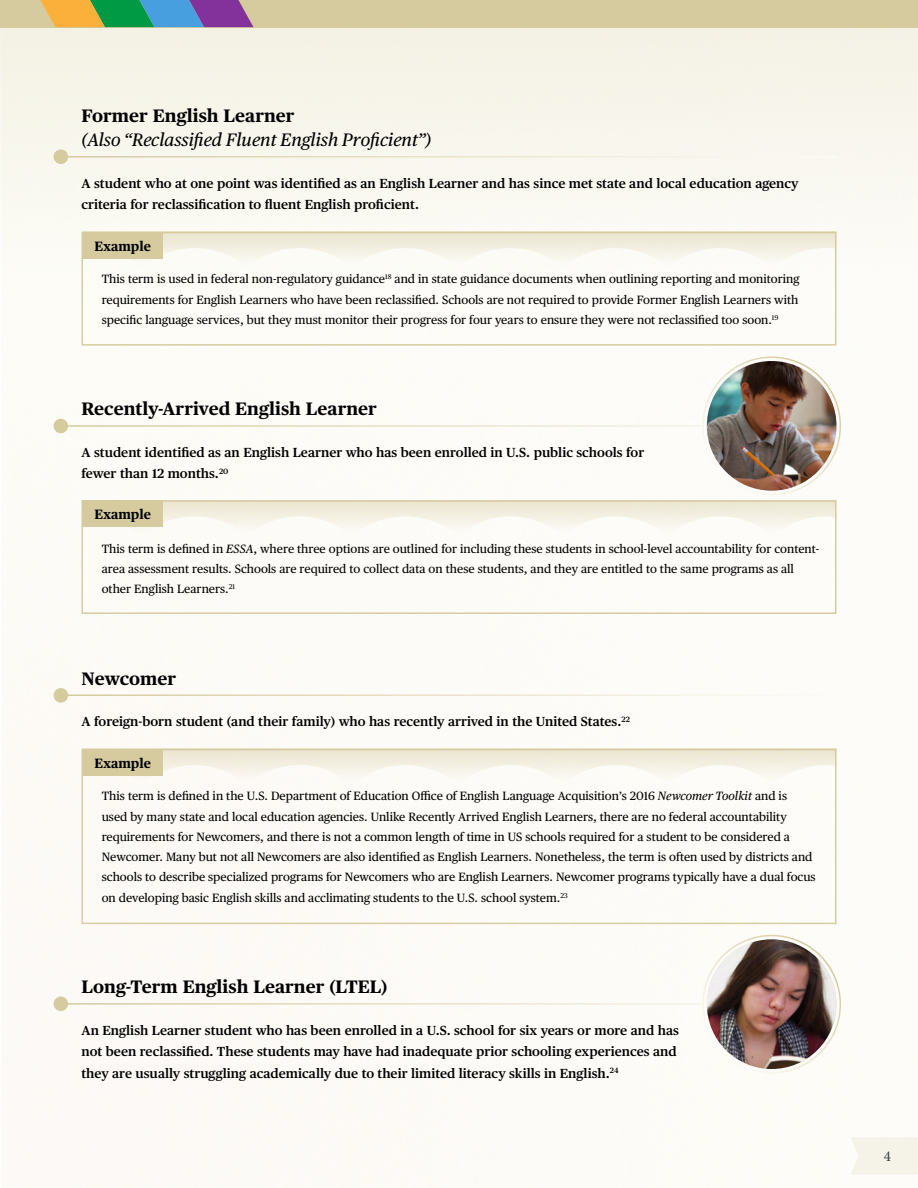
<style>
.page{position:relative;width:918px;height:1188px;background:#fff}
.page>*{position:absolute;margin:0;border:0;box-sizing:border-box;transform-origin:0 0}
.t1{font:700 18px "Publico Text";color:#000}
.t2{font:italic 18px "Publico Text";color:#000}
.t3{font:15px "Minion Pro";color:#313e47}
.t4{font:700 13.5px "Publico Text";color:#000}
.t5{font:600 13.2px/21.5px "Publico Text";color:#000}
.t6{font:12px/20.2px "Publico Text";color:#000}
.s1{font-style:italic}
</style>
<div class="page">
<div style="left:0;top:0;width:918px;height:275px;background:#f8f6ec"></div>
<div style="left:850px;top:1137px;width:68px;height:37px;background:#f5f2e7"></div>
<svg style="left:81px;top:500px;width:756px;height:425px"></svg>
<div style="left:82px;top:232px;width:754px;height:114px;border:1px solid #d5cb9f"></div>
<hr style="left:68px;top:694px;width:768px;height:2px;background:#fff">
<hr style="left:68px;top:156px;width:768px;height:1px;background:#fff">
<div style="left:0;top:0;width:918px;height:27px;background:#d5cb9f"></div>
<svg style="left:40px;top:0;width:213px;height:27px;background:#798b80"></svg>
<div style="left:54px;top:149px;width:14px;height:15px;background:#d5cb9f;border-radius:50%"></div>
<svg style="left:82px;top:232px;width:754px;height:36px"></svg>
<div style="left:82px;top:232px;width:81px;height:27px;background:#d5cb9f"></div>
<div style="left:54px;top:419px;width:14px;height:14px;background:#d5cb9f;border-radius:50%"></div>
<svg style="left:82px;top:356px;width:759px;height:181px"></svg>
<img style="left:707px;top:361px;width:129px;height:130px;border-radius:65px">
<div style="left:54px;top:688px;width:14px;height:15px;background:#d5cb9f;border-radius:50%"></div>
<svg style="left:82px;top:749px;width:754px;height:36px"></svg>
<div style="left:82px;top:749px;width:81px;height:27px;background:#d5cb9f"></div>
<div style="left:54px;top:997px;width:14px;height:14px;background:#d5cb9f;border-radius:50%"></div>
<svg style="left:694px;top:934px;width:147px;height:140px"></svg>
<img style="left:707px;top:939px;width:129px;height:130px;border-radius:65px">
<h1 class="t1" style="left:82px;top:102px;width:215px">Former English Learner</h1>
<h1 class="t2" style="left:82px;top:126px;width:351px">(Also “Reclassifed Fluent English Profcient”)</h1>
<p class="t5" style="left:82px;top:171px;width:719px">A student who at one point was identifed as an English Learner and has since met state and local education agency criteria for reclassifcation to fuent English profcient.</p>
<p class="t4" style="left:94px;top:235px;width:58px">Example</p>
<p class="t6" style="left:102px;top:268px;width:699px;text-align:justify">This term is used in federal non-regulatory guidance<sup>18</sup> and in state guidance documents when outlining reporting and monitoring requirements for English Learners who have been reclassifed. Schools are not required to provide Former English Learners with specifc language services, but they must monitor their progress for four years to ensure they were not reclassifed too soon.<sup>19</sup></p>
<p class="t1" style="left:82px;top:395px;width:297px">Recently-Arrived English Learner</p>
<p class="t5" style="left:82px;top:441px;width:564px">A student identifed as an English Learner who has been enrolled in U.S. public schools for fewer than 12 months.<sup>20</sup></p>
<p class="t4" style="left:94px;top:504px;width:58px">Example</p>
<p class="t6" style="left:102px;top:538px;width:719px">This term is defned in <span class="s1">ESSA</span>, where three options are outlined for including these students in school-level accountability for content&shy;area assessment results. Schools are required to collect data on these students, and they are entitled to the same programs as all other English Learners.<sup>21</sup></p>
<h1 class="t1" style="left:82px;top:664px;width:96px">Newcomer</h1>
<h1 class="t5" style="left:82px;top:710px;width:550px">A foreign-born student (and their family) who has recently arrived in the United States.<sup>22</sup></h1>
<p class="t4" style="left:94px;top:752px;width:58px">Example</p>
<p class="t6" style="left:102px;top:785px;width:715px">This term is defned in the U.S. Department of Education Ofce of English Language Acquisition’s 2016 <span class="s1">Newcomer Toolkit</span> and is used by many state and local education agencies. Unlike Recently Arrived English Learners, there are no federal accountability requirements for Newcomers, and there is not a common length of time in US schools required for a student to be considered a Newcomer. Many but not all Newcomers are also identifed as English Learners. Nonetheless, the term is often used by districts and schools to describe specialized programs for Newcomers who are English Learners. Newcomer programs typically have a dual focus on developing basic English skills and acclimating students to the U.S. school system.<sup>23</sup></p>
<p class="t1" style="left:82px;top:973px;width:307px">Long-Term English Learner (LTEL)</p>
<p class="t5" style="left:82px;top:1019px;width:599px">An English Learner student who has been enrolled in a U.S. school for six years or more and has not been reclassifed. These students may have had inadequate prior schooling experiences and they are usually struggling academically due to their limited literacy skills in English.<sup>24</sup></p>
<p class="t3" style="left:884px;top:1146px;width:9px">4</p>
</div>
